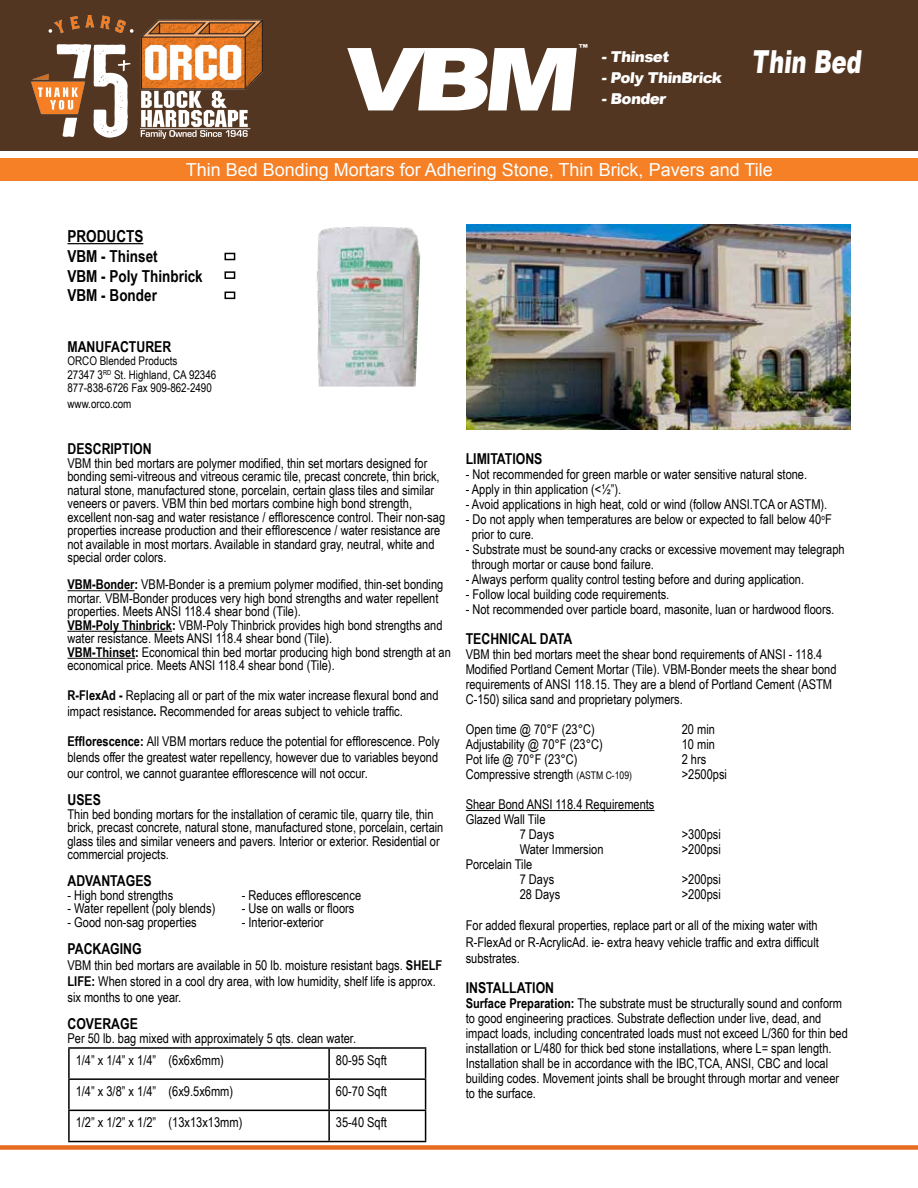
<style>
.page{position:relative;width:918px;height:1188px;background:#fff}
.page>*{position:absolute;margin:0;border:0;box-sizing:border-box;transform-origin:0 0}
.t1{font:900 87.15px "Arial";color:#fff;scale:1.17 1}
.t2{font:900 31.65px "Arial";color:#fff;scale:.71 1}
.t3{font:18px "Arial";color:#fff}
.t4{font:700 16.5px/19.8px "Arial Narrow";color:#000}
.t5{font:700 15px "Arial Narrow";color:#000}
.t6{font:900 15px "Arial";color:#fff}
.t7{font:13.5px/13.5px "Arial Narrow";color:#000}
.t8{font:12px/13.5px "Arial Narrow";color:#000}
.t9{font:900 9.6px "Arial";color:#fff}
.s1{font-weight:700}
.s2{font-size:10.5px}
</style>
<div class="page">
<div style="left:0;top:158px;width:918px;height:22px;background:#f58025"></div>
<hr style="left:68px;top:243px;width:75px;height:1px;background:#000">
<hr style="left:68px;top:590px;width:67px;height:1px;background:#000">
<hr style="left:68px;top:631px;width:104px;height:1px;background:#000">
<hr style="left:68px;top:658px;width:67px;height:1px;background:#000">
<hr style="left:466px;top:810px;width:188px;height:1px;background:#000">
<div style="left:0;top:0;width:918px;height:151px;background:#523621"></div>
<img style="left:466px;top:224px;width:384px;height:205px">
<img style="left:317px;top:226px;width:104px;height:161px">
<div style="left:225px;top:253px;width:10px;height:7px;border:2px solid #000"></div>
<div style="left:225px;top:292px;width:10px;height:7px;border:2px solid #000"></div>
<div style="left:225px;top:271px;width:10px;height:8px;border:2px solid #000"></div>
<hr style="left:68px;top:1047px;width:261px;height:2px;background:#000">
<hr style="left:68px;top:1049px;width:2px;height:29px;background:#000">
<hr style="left:329px;top:1047px;width:97px;height:2px;background:#000">
<hr style="left:328px;top:1049px;width:2px;height:29px;background:#000">
<svg style="left:425px;top:1049px;width:1px;height:29px"></svg>
<hr style="left:68px;top:1078px;width:261px;height:2px;background:#000">
<hr style="left:68px;top:1080px;width:2px;height:30px;background:#000">
<hr style="left:329px;top:1078px;width:97px;height:2px;background:#000">
<hr style="left:328px;top:1080px;width:2px;height:30px;background:#000">
<hr style="left:425px;top:1080px;width:1px;height:30px;background:#000">
<hr style="left:68px;top:1110px;width:261px;height:1px;background:#000">
<hr style="left:68px;top:1111px;width:2px;height:30px;background:#000">
<hr style="left:329px;top:1110px;width:97px;height:1px;background:#000">
<hr style="left:328px;top:1111px;width:2px;height:30px;background:#000">
<hr style="left:425px;top:1111px;width:1px;height:30px;background:#000">
<hr style="left:68px;top:1141px;width:261px;height:1px;background:#000">
<hr style="left:329px;top:1141px;width:97px;height:1px;background:#000">
<div style="left:0;top:1145px;width:918px;height:5px;background:#e76b20"></div>
<img style="left:31px;top:15px;width:231px;height:124px">
<p class="t9" style="left:579px;top:41px;width:11px">™</p>
<h1 class="t1" style="left:340px;top:16px;width:215px">VBM</h1>
<p class="t6" style="left:601px;top:45px;width:71px">- Thinset</p>
<p class="t6" style="left:601px;top:66px;width:124px">- Poly ThinBrick</p>
<p class="t6" style="left:601px;top:87px;width:68px">- Bonder</p>
<h2 class="t2" style="left:752px;top:39px;width:162px">Thin Bed</h2>
<h3 class="t3" style="left:186px;top:157px;width:588px">Thin Bed Bonding Mortars for Adhering Stone, Thin Brick, Pavers and Tile</h3>
<p class="t4" style="left:68px;top:226px;width:137px">PRODUCTS<br>VBM - Thinset<br>VBM - Poly Thinbrick<br>VBM - Bonder</p>
<p class="t5" style="left:68px;top:338px;width:105px">MANUFACTURER</p>
<p class="t8" style="left:68px;top:354px;width:150px">ORCO Blended Products<br>27347 3<sup>RD</sup> St. Highland, CA 92346<br>877-838-6726 Fax 909-862-2490</p>
<p class="t8" style="left:68px;top:397px;width:65px">www.orco.com</p>
<p class="t5" style="left:68px;top:440px;width:86px">DESCRIPTION</p>
<p class="t7" style="left:68px;top:456px;width:379px">VBM thin bed mortars are polymer modified, thin set mortars designed for bonding semi-vitreous and vitreous ceramic tile, precast concrete, thin brick, natural stone, manufactured stone, porcelain, certain glass tiles and similar veneers or pavers. VBM thin bed mortars combine high bond strength, excellent non-sag and water resistance / efflorescence control. Their non-sag properties increase production and their efflorescence / water resistance are not available in most mortars. Available in standard gray, neutral, white and special order colors.</p>
<p class="t7" style="left:68px;top:577px;width:385px"><span class="s1">VBM-Bonder:</span> VBM-Bonder is a premium polymer modified, thin-set bonding mortar. VBM-Bonder produces very high bond strengths and water repellent properties. Meets ANSI 118.4 shear bond (Tile).<br><span class="s1">VBM-Poly Thinbrick:</span> VBM-Poly Thinbrick provides high bond strengths and water resistance. Meets ANSI 118.4 shear bond (Tile).<br><span class="s1">VBM-Thinset:</span> Economical thin bed mortar producing high bond strength at an economical price. Meets ANSI 118.4 shear bond (Tile).</p>
<p class="t7" style="left:68px;top:687px;width:373px;line-height:16.2px"><span class="s1">R-FlexAd -</span> Replacing all or part of the mix water increase flexural bond and impact resistance<span class="s1">.</span> Recommended for areas subject to vehicle traffic.</p>
<p class="t7" style="left:68px;top:733px;width:374px;line-height:16.2px;text-align:justify"><span class="s1">Efflorescence:</span> All VBM mortars reduce the potential for efflorescence. Poly blends offer the greatest water repellency, however due to variables beyond our control, we cannot guarantee efflorescence will not occur.</p>
<p class="t5" style="left:68px;top:791px;width:35px">USES</p>
<p class="t7" style="left:68px;top:807px;width:377px">Thin bed bonding mortars for the installation of ceramic tile, quarry tile, thin brick, precast concrete, natural stone, manufactured stone, porcelain, certain glass tiles and similar veneers and pavers. Interior or exterior. Residential or commercial projects.</p>
<p class="t5" style="left:68px;top:872px;width:86px">ADVANTAGES</p>
<p class="t7" style="left:68px;top:888px;width:107px">- High bond strengths</p>
<p class="t7" style="left:242px;top:888px;width:121px">- Reduces efflorescence</p>
<p class="t7" style="left:67px;top:901px;width:149px">- Water repellent (poly blends)</p>
<p class="t7" style="left:242px;top:901px;width:114px">- Use on walls or floors</p>
<p class="t7" style="left:67px;top:915px;width:131px">- Good non-sag properties</p>
<p class="t7" style="left:242px;top:915px;width:83px">- Interior-exterior</p>
<p class="t5" style="left:68px;top:940px;width:76px">PACKAGING</p>
<p class="t7" style="left:68px;top:957px;width:376px;line-height:16.2px">VBM thin bed mortars are available in 50 lb. moisture resistant bags. <span class="s1">SHELF<br>LIFE:</span> When stored in a cool dry area, with low humidity, shelf life is approx. six months to one year.</p>
<p class="t5" style="left:68px;top:1015px;width:72px">COVERAGE</p>
<p class="t7" style="left:68px;top:1031px;width:290px">Per 50 lb. bag mixed with approximately 5 qts. clean water.</p>
<p class="t7" style="left:76px;top:1053px;width:150px">1/4” x 1/4” x 1/4” (6x6x6mm)</p>
<p class="t7" style="left:336px;top:1053px;width:53px">80-95 Sqft</p>
<p class="t7" style="left:76px;top:1084px;width:159px">1/4” x 3/8” x 1/4” (6x9.5x6mm)</p>
<p class="t7" style="left:336px;top:1084px;width:53px">60-70 Sqft</p>
<p class="t7" style="left:76px;top:1115px;width:168px">1/2” x 1/2” x 1/2” (13x13x13mm)</p>
<p class="t7" style="left:336px;top:1115px;width:53px">35-40 Sqft</p>
<p class="t5" style="left:466px;top:450px;width:78px">LIMITATIONS</p>
<p class="t7" style="left:466px;top:467px;width:343px">- Not recommended for green marble or water sensitive natural stone.</p>
<p class="t7" style="left:466px;top:482px;width:157px">- Apply in thin application (&lt;½”).</p>
<p class="t7" style="left:466px;top:497px;width:363px">- Avoid applications in high heat, cold or wind (follow ANSI.TCA or ASTM).</p>
<p class="t7" style="left:472px;top:511px;width:361px;line-height:15px;text-indent:-6px">- Do not apply when temperatures are below or expected to fall below 40<sup>o</sup>F prior to cure.</p>
<p class="t7" style="left:472px;top:541px;width:374px;line-height:15px;text-indent:-6px">- Substrate must be sound-any cracks or excessive movement may telegraph through mortar or cause bond failure.</p>
<p class="t7" style="left:466px;top:572px;width:340px">- Always perform quality control testing before and during application.</p>
<p class="t7" style="left:466px;top:587px;width:205px">- Follow local building code requirements.</p>
<p class="t7" style="left:466px;top:602px;width:370px">- Not recommended over particle board, masonite, luan or hardwood floors.</p>
<p class="t5" style="left:466px;top:630px;width:108px">TECHNICAL DATA</p>
<p class="t7" style="left:466px;top:646px;width:372px;line-height:15px">VBM thin bed mortars meet the shear bond requirements of ANSI - 118.4<br>Modified Portland Cement Mortar (Tile). VBM-Bonder meets the shear bond requirements of ANSI 118.15. They are a blend of Portland Cement (ASTM C-150) silica sand and proprietary polymers.</p>
<p class="t7" style="left:466px;top:722px;width:131px">Open time @ 70°F (23°C)</p>
<p class="t7" style="left:682px;top:722px;width:35px">20 min</p>
<p class="t7" style="left:466px;top:737px;width:139px">Adjustability @ 70°F (23°C)</p>
<p class="t7" style="left:682px;top:737px;width:35px">10 min</p>
<p class="t7" style="left:466px;top:752px;width:113px">Pot life @ 70°F (23°C)</p>
<p class="t7" style="left:682px;top:752px;width:26px">2 hrs</p>
<p class="t7" style="left:466px;top:767px;width:168px">Compressive strength <span class="s2">(ASTM C-109)</span></p>
<p class="t7" style="left:682px;top:767px;width:47px">&gt;2500psi</p>
<p class="t7" style="left:466px;top:797px;width:190px">Shear Bond ANSI 118.4 Requirements</p>
<p class="t7" style="left:466px;top:812px;width:81px">Glazed Wall Tile</p>
<p class="t7" style="left:520px;top:827px;width:36px">7 Days</p>
<p class="t7" style="left:682px;top:827px;width:41px">&gt;300psi</p>
<p class="t7" style="left:520px;top:842px;width:85px">Water Immersion</p>
<p class="t7" style="left:682px;top:842px;width:41px">&gt;200psi</p>
<p class="t7" style="left:520px;top:856px;width:36px;line-height:15px;text-indent:-54px">Porcelain Tile<br>7 Days</p>
<p class="t7" style="left:682px;top:872px;width:41px">&gt;200psi</p>
<p class="t7" style="left:520px;top:887px;width:42px">28 Days</p>
<p class="t7" style="left:682px;top:887px;width:41px">&gt;200psi</p>
<p class="t7" style="left:466px;top:917px;width:355px;line-height:16.2px;text-align:justify">For added flexural properties, replace part or all of the mixing water with R-FlexAd or R-AcrylicAd. ie- extra heavy vehicle traffic and extra difficult substrates.</p>
<p class="t5" style="left:466px;top:979px;width:90px">INSTALLATION</p>
<p class="t7" style="left:466px;top:995px;width:384px;line-height:15px"><span class="s1">Surface Preparation:</span> The substrate must be structurally sound and conform to good engineering practices. Substrate deflection under live, dead, and impact loads, including concentrated loads must not exceed L/360 for thin bed installation or L/480 for thick bed stone installations, where L= span length.<br>Installation shall be in accordance with the IBC,TCA, ANSI, CBC and local building codes. Movement joints shall be brought through mortar and veneer to the surface.</p>
</div>
